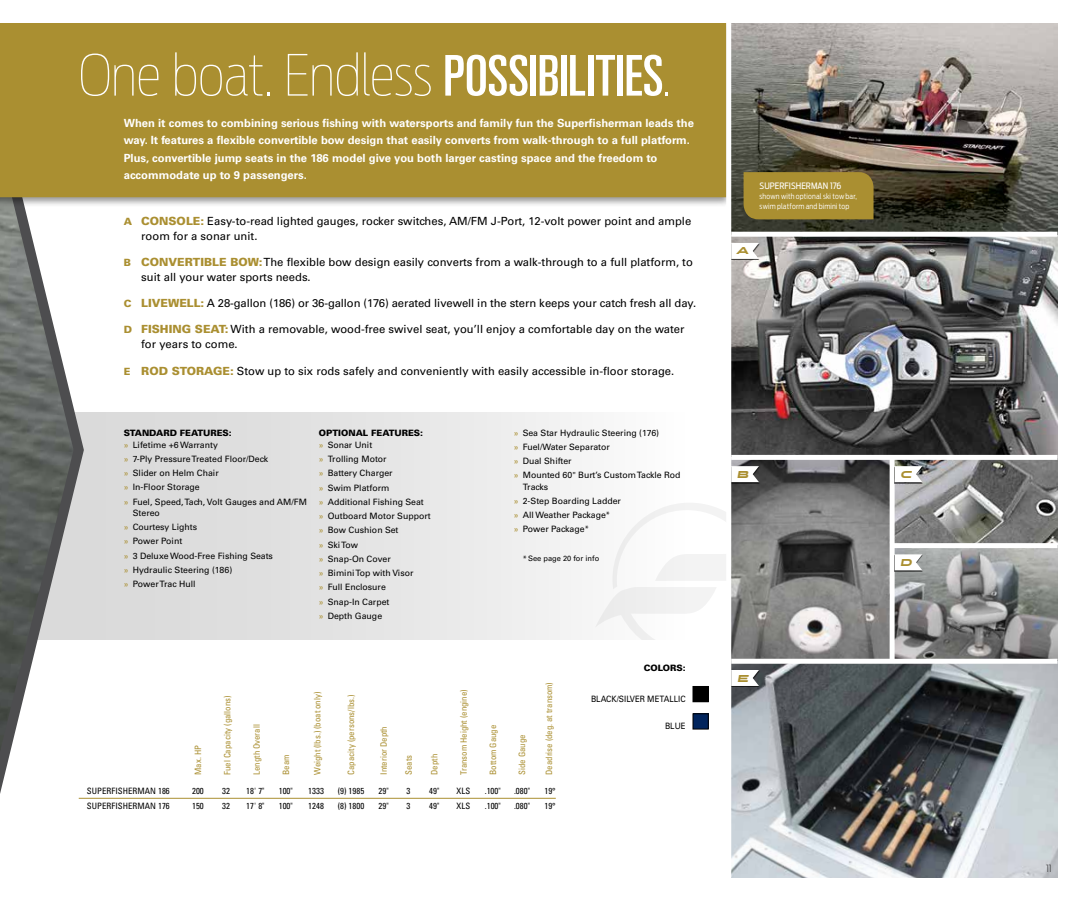
<style>
.page{position:relative;width:1080px;height:900px;background:#fff}
.page>*{position:absolute;margin:0;border:0;box-sizing:border-box;transform-origin:0 0}
.t1{font:100 56.25px "Antenna Cond";letter-spacing:-.015em;color:#fff}
.t2{font:11.25px/15px "Univers";color:#000}
.t3{font:700 11.25px/17.5px "Univers";color:#fff}
.t4{font:italic 10px "Stereo Gothic 900";color:#aa8f31}
.t5{font:300 10px "Antenna Cond";color:#4d4d4f}
.t6{font:8.75px/14.2px "Univers";color:#000}
.t7{font:condensed 8.75px "Univers";color:#aa8f31}
.t8{font:condensed 8.75px "Univers";letter-spacing:.005em;color:#000}
.t9{font:900 8.75px/12.5px "Univers";color:#000}
.t10{font:8.75px "Univers";color:#000;scale:.9 1}
.t11{font:8.75px "Antenna Cond";letter-spacing:.005em;color:#fff}
.t12{font:300 7.5px/10px "Antenna Cond";letter-spacing:.02em;color:#fff}
.t13{font:7.5px "Univers";color:#000}
.s1{font-family:"Univers";font-weight:400;font-stretch:ultra-condensed}
.s2{font-weight:900;font-size:10px;color:#aa8f31}
.s3{font-weight:900;color:#aa8f31}
.s4{font-weight:900}
.s5{color:#aa8f31}
.s6{font-weight:400;color:#aa8f31}
.s7{font-weight:400}
.s8{font-size:7.5px}
</style>
<div class="page">
<svg style="left:89px;top:412px;width:493px;height:228px;background:#e4e4e4"></svg>
<svg style="left:595px;top:503px;width:131px;height:137px"></svg>
<svg style="left:0;top:207px;width:89px;height:592px"></svg>
<img style="left:731px;top:23px;width:327px;height:855px">
<div style="left:890px;top:457px;width:5px;height:204px;background:#fff"></div>
<div style="left:892px;top:543px;width:166px;height:5px;background:#fff"></div>
<div style="left:731px;top:659px;width:327px;height:5px;background:#fff"></div>
<div style="left:731px;top:455px;width:327px;height:5px;background:#fff"></div>
<div style="left:731px;top:232px;width:327px;height:5px;background:#fff"></div>
<div style="left:731px;top:243px;width:29px;height:17px;background:#000;opacity:.65"></div>
<svg style="left:731px;top:243px;width:28px;height:16px"></svg>
<div style="left:731px;top:467px;width:29px;height:17px;background:#333"></div>
<svg style="left:731px;top:466px;width:28px;height:16px"></svg>
<div style="left:894px;top:467px;width:29px;height:17px;background:#000;opacity:.65"></div>
<svg style="left:895px;top:466px;width:27px;height:16px"></svg>
<div style="left:894px;top:555px;width:29px;height:17px;background:#7a7b7a"></div>
<svg style="left:895px;top:554px;width:27px;height:16px"></svg>
<div style="left:731px;top:670px;width:29px;height:17px;background:#000;opacity:.65"></div>
<svg style="left:731px;top:670px;width:28px;height:16px"></svg>
<div style="left:744px;top:172px;width:130px;height:47px;background:#aa8f31"></div>
<div style="left:0;top:20px;width:733px;height:187px;background:#000;opacity:.4"></div>
<div style="left:0;top:22px;width:726px;height:175px;background:#aa8f31"></div>
<div style="left:0;top:0;width:1080px;height:22px;background:#fff"></div>
<div style="left:726px;top:22px;width:5px;height:856px;background:#fff"></div>
<hr style="left:79px;top:798px;width:477px;height:1px;background:#aa8f31">
<div style="left:693px;top:686px;width:15px;height:16px;background:#000"></div>
<div style="left:693px;top:686px;width:16px;height:16px;border:1px solid #000"></div>
<div style="left:693px;top:714px;width:15px;height:15px;background:#00245d"></div>
<div style="left:693px;top:713px;width:16px;height:17px;border:1px solid #000"></div>
<h1 class="t1" style="left:79px;top:42px;width:594px">One boat. Endless <span class="s1">POSSIBILITIES</span>.</h1>
<p class="t3" style="left:124px;top:114px;width:572px">When it comes to combining serious fishing with watersports and family fun the Superfisherman leads the way. It features a flexible convertible bow design that easily converts from walk-through to a full platform.<br>Plus, convertible jump seats in the 186 model give you both larger casting space and the freedom to accommodate up to 9 passengers.</p>
<p class="t2" style="left:141px;top:213px;width:552px;text-indent:-17px"><span class="s2">A</span> <span class="s3">CONSOLE:</span> Easy-to-read lighted gauges, rocker switches, AM/FM J-Port, 12-volt power point and ample room for a sonar unit.</p>
<p class="t2" style="left:141px;top:255px;width:553px;text-indent:-18px"><span class="s2">B</span> <span class="s3">CONVERTIBLE BOW:</span> The flexible bow design easily converts from a walk-through to a full platform, to suit all your water sports needs.</p>
<p class="t2" style="left:124px;top:296px;width:574px"><span class="s2">C</span> <span class="s3">LIVEWELL:</span> A 28-gallon (186) or 36-gallon (176) aerated livewell in the stern keeps your catch fresh all day.</p>
<p class="t2" style="left:141px;top:322px;width:545px;text-indent:-17px"><span class="s2">D</span> <span class="s3">FISHING SEAT:</span> With a removable, wood-free swivel seat, you’ll enjoy a comfortable day on the water for years to come.</p>
<p class="t2" style="left:124px;top:363px;width:552px"><span class="s2">E</span> <span class="s3">ROD STORAGE:</span> Stow up to six rods safely and conveniently with easily accessible in-floor storage.</p>
<p class="t6" style="left:124px;top:427px;width:110px;line-height:12.5px"><span class="s4">STANDARD FEATURES: </span><span class="s5">»</span> Lifetime +6 Warranty</p>
<p class="t6" style="left:124px;top:452px;width:185px"><span class="s5">»</span> 7-Ply Pressure Treated Floor/Deck<br><span class="s5">»</span> Slider on Helm Chair<br><span class="s5">»</span> In-Floor Storage<br><span class="s5">»</span> Fuel, Speed, Tach, Volt Gauges and AM/FM</p>
<p class="t6" style="left:124px;top:506px;width:151px;text-indent:9px">Stereo<br><span class="s5">»</span> Courtesy Lights<br><span class="s5">»</span> Power Point<br><span class="s5">»</span> 3 Deluxe Wood-Free Fishing Seats <span class="s5">»</span> Hydraulic Steering (186)<br><span class="s5">»</span> Power Trac Hull</p>
<p class="t9" style="left:319px;top:427px;width:106px">OPTIONAL FEATURES: <span class="s6">»</span> <span class="s7">Sonar Unit</span></p>
<p class="t6" style="left:319px;top:452px;width:113px"><span class="s5">»</span> Trolling Motor<br><span class="s5">»</span> Battery Charger<br><span class="s5">»</span> Swim Platform<br><span class="s5">»</span> Additional Fishing Seat <span class="s5">»</span> Outboard Motor Support <span class="s5">»</span> Bow Cushion Set<br><span class="s5">»</span> Ski Tow<br><span class="s5">»</span> Snap-On Cover<br><span class="s5">»</span> Bimini Top with Visor<br><span class="s5">»</span> Full Enclosure<br><span class="s5">»</span> Snap-In Carpet<br><span class="s5">»</span> Depth Gauge</p>
<p class="t7" style="left:193px;top:775px;width:31px;rotate:-90deg">Max. HP</p>
<p class="t7" style="left:222px;top:775px;width:81px;rotate:-90deg">Fuel Capacity (gallons)</p>
<p class="t7" style="left:251px;top:775px;width:52px;rotate:-90deg">Length Overall</p>
<p class="t7" style="left:280px;top:775px;width:22px;rotate:-90deg">Beam</p>
<p class="t7" style="left:312px;top:775px;width:84px;rotate:-90deg">Weight (lbs.) (boat only)</p>
<p class="t7" style="left:346px;top:775px;width:82px;rotate:-90deg">Capacity (persons/lbs.)</p>
<p class="t7" style="left:378px;top:775px;width:50px;rotate:-90deg">Interior Depth</p>
<p class="t7" style="left:403px;top:775px;width:21px;rotate:-90deg">Seats</p>
<p class="t7" style="left:429px;top:775px;width:22px;rotate:-90deg">Depth</p>
<p class="t7" style="left:458px;top:775px;width:87px;rotate:-90deg">Transom Height (engine)</p>
<p class="t6" style="left:514px;top:425px;width:168px"><span class="s5">»</span> Sea Star Hydraulic Steering (176)<br><span class="s5">»</span> Fuel/Water Separator<br><span class="s5">»</span> Dual Shifter<br><span class="s5">»</span> Mounted 60" Burt’s Custom Tackle Rod</p>
<p class="t6" style="left:514px;top:479px;width:109px;text-indent:9px">Tracks<br><span class="s5">»</span> 2-Step Boarding Ladder <span class="s5">»</span> All Weather Package<sup>*<br></sup><span class="s5">»</span> Power Package<span class="s8">*</span></p>
<p class="t13" style="left:523px;top:554px;width:78px">* See page 20 for info</p>
<p class="t7" style="left:487px;top:775px;width:52px;rotate:-90deg">Bottom Gauge</p>
<p class="t7" style="left:517px;top:775px;width:42px;rotate:-90deg">Side Gauge</p>
<p class="t7" style="left:544px;top:775px;width:94px;rotate:-90deg">Deadrise (deg. at transom)</p>
<p class="t9" style="left:644px;top:661px;width:43px">COLORS:</p>
<p class="t10" style="left:591px;top:694px;width:107px">BLACK/SILVER METALLIC</p>
<p class="t10" style="left:665px;top:721px;width:24px">BLUE</p>
<p class="t8" style="left:87px;top:785px;width:84px">SUPERFISHERMAN 186</p>
<p class="t8" style="left:192px;top:785px;width:13px">200</p>
<p class="t8" style="left:222px;top:785px;width:9px">32</p>
<p class="t8" style="left:246px;top:785px;width:20px">18' 7"</p>
<p class="t8" style="left:279px;top:785px;width:15px">100"</p>
<p class="t8" style="left:308px;top:785px;width:17px">1333</p>
<p class="t8" style="left:338px;top:785px;width:28px">(9) 1985</p>
<p class="t8" style="left:379px;top:785px;width:12px">29"</p>
<p class="t8" style="left:406px;top:785px;width:5px">3</p>
<p class="t8" style="left:429px;top:785px;width:12px">49"</p>
<p class="t8" style="left:457px;top:785px;width:15px">XLS</p>
<p class="t8" style="left:485px;top:785px;width:17px">.100"</p>
<p class="t8" style="left:514px;top:785px;width:17px">.080"</p>
<p class="t8" style="left:544px;top:785px;width:13px">19°</p>
<p class="t8" style="left:87px;top:800px;width:84px">SUPERFISHERMAN 176</p>
<p class="t8" style="left:192px;top:800px;width:13px">150</p>
<p class="t8" style="left:222px;top:800px;width:9px">32</p>
<p class="t8" style="left:246px;top:800px;width:20px">17' 8"</p>
<p class="t8" style="left:279px;top:800px;width:15px">100"</p>
<p class="t8" style="left:308px;top:800px;width:17px">1248</p>
<p class="t8" style="left:338px;top:800px;width:28px">(8) 1800</p>
<p class="t8" style="left:379px;top:800px;width:12px">29"</p>
<p class="t8" style="left:406px;top:800px;width:5px">3</p>
<p class="t8" style="left:429px;top:800px;width:12px">49"</p>
<p class="t8" style="left:457px;top:800px;width:15px">XLS</p>
<p class="t8" style="left:485px;top:800px;width:17px">.100"</p>
<p class="t8" style="left:514px;top:800px;width:17px">.080"</p>
<p class="t8" style="left:544px;top:800px;width:13px">19°</p>
<p class="t11" style="left:760px;top:180px;width:83px">SUPERFISHERMAN 176</p>
<p class="t12" style="left:760px;top:191px;width:99px">shown with optional ski tow bar, swim platform and bimini top</p>
<p class="t4" style="left:737px;top:242px;width:14px">A</p>
<p class="t4" style="left:737px;top:465px;width:14px">B</p>
<p class="t4" style="left:901px;top:465px;width:13px">C</p>
<p class="t4" style="left:737px;top:669px;width:13px">E</p>
<p class="t4" style="left:900px;top:554px;width:14px">D</p>
<p class="t5" style="left:1046px;top:863px;width:7px">11</p>
</div>
